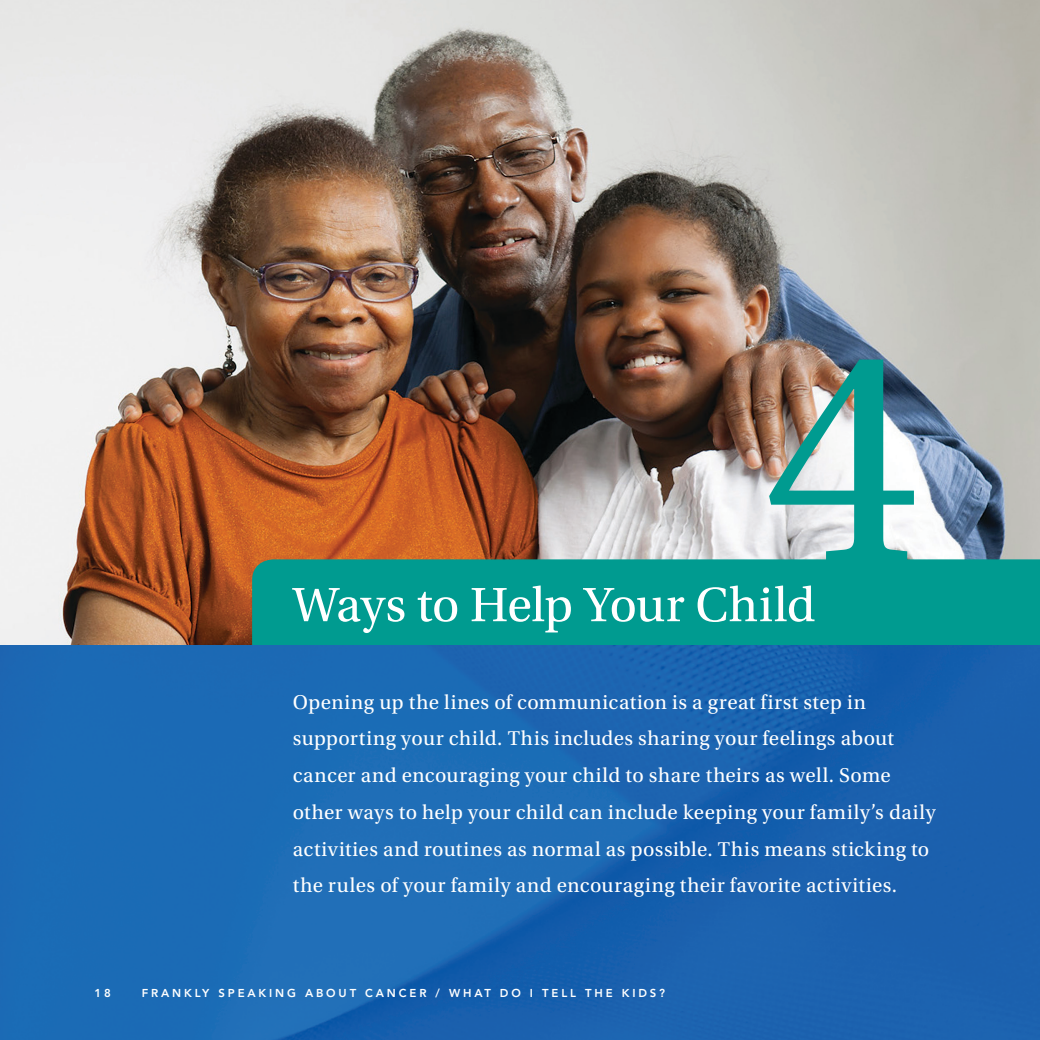
<style>
.page{position:relative;width:1040px;height:1040px;background:#fff}
.page>*{position:absolute;margin:0;border:0;box-sizing:border-box;transform-origin:0 0}
.chapter_header{font:50.75px "Utopia Std";letter-spacing:-.01em;color:#fff}
.intro{font:21px/36.8px "Utopia Std";letter-spacing:.025em;color:#fff}
.t1{font:800 11.38px "Avenir LT Std";letter-spacing:.25em;color:#fff}
</style>
<div class="page">
<img style="left:0;top:0;width:1040px;height:645px">
<img style="left:769px;top:359px;width:144px;height:200px">
<div style="left:252px;top:559px;width:788px;height:86px;background:#009b90"></div>
<div style="left:0;top:645px;width:1040px;height:395px;background:#1b67b3"></div>
<p class="chapter_header" style="left:293px;top:577px;width:524px">Ways to Help Your Child</p>
<p class="intro" style="left:293px;top:683px;width:644px">Opening up the lines of communication is a great first step in supporting your child. This includes sharing your feelings about cancer and encouraging your child to share theirs as well. Some other ways to help your child can include keeping your family’s daily activities and routines as normal as possible. This means sticking to the rules of your family and encouraging their favorite activities.</p>
<p class="t1" style="left:94px;top:985px;width:18px">18</p>
<p class="t1" style="left:142px;top:985px;width:525px">FRANKLY SPEAKING ABOUT CANCER / WHAT DO I TELL THE KIDS?</p>
</div>
